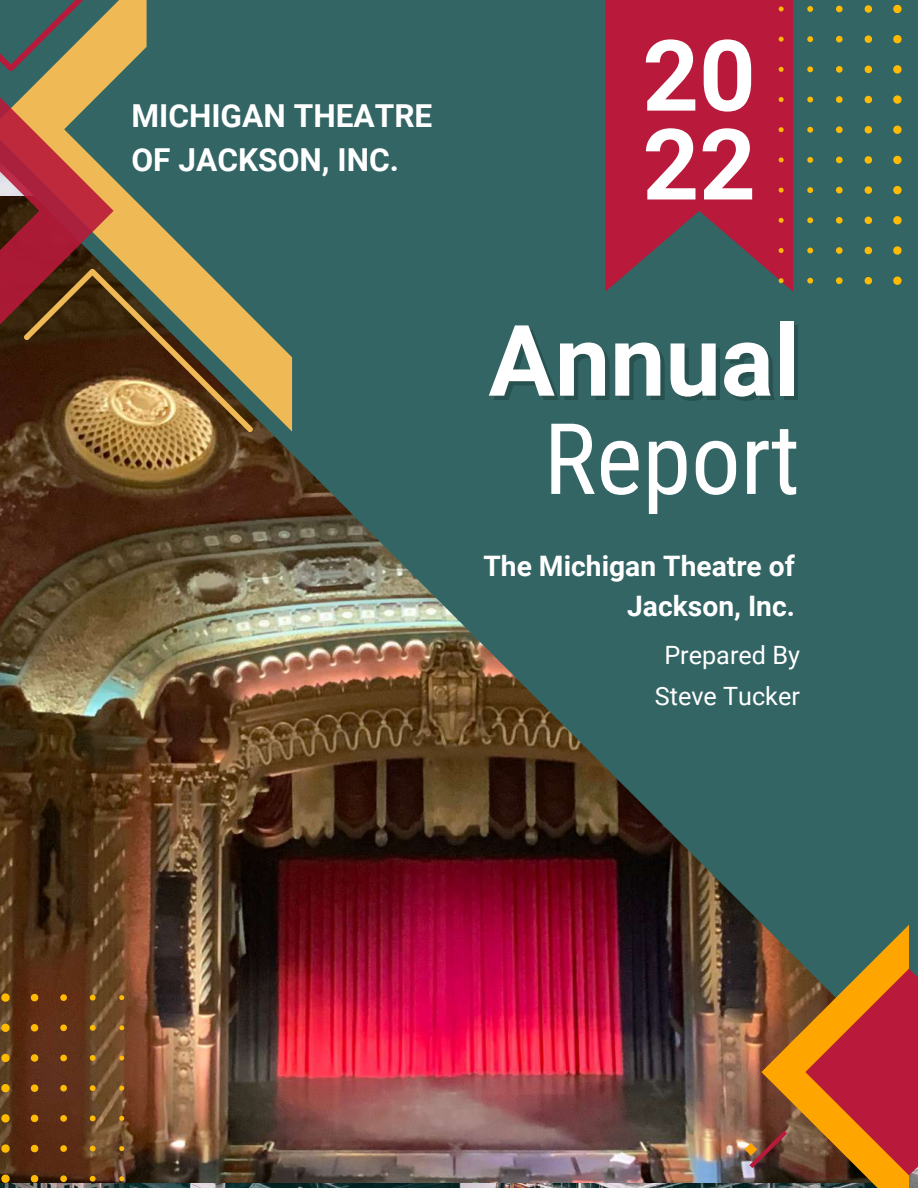
<style>
.page{position:relative;width:918px;height:1188px;background:#fff}
.page>*{position:absolute;margin:0;border:0;box-sizing:border-box;transform-origin:0 0}
.t1{font:700 98.85px/88.8px "Roboto";color:#fff}
.t2{font:700 98.7px "Roboto";color:#fff}
.t3{font:98.7px "Roboto Condensed";color:#fff}
.t4{font:700 31.65px/44px "Roboto";color:#fff}
.t5{font:700 28.2px/39.3px "Roboto";color:#fff;text-align:right}
.t6{font:25.2px/41.1px "Roboto";color:#fff;text-align:center}
</style>
<div class="page">
<img style="left:0;top:0;width:918px;height:1183px">
<svg style="left:255px;top:0;width:37px;height:432px;background:#537361"></svg>
<svg style="left:0;top:0;width:255px;height:434px;background:#73644a"></svg>
<svg style="left:745px;top:925px;width:173px;height:263px;background:#9e5530"></svg>
<svg style="left:605px;top:0;width:188px;height:292px;background:#aa213e"></svg>
<svg style="left:776px;top:262px;width:4px;height:6px"></svg>
<svg style="left:709px;top:203px;width:61px;height:55px;background:#962c44"></svg>
<svg style="left:618px;top:193px;width:85px;height:75px;background:#8c3247"></svg>
<svg style="left:618px;top:178px;width:2px;height:9px"></svg>
<svg style="left:618px;top:161px;width:2px;height:9px"></svg>
<svg style="left:618px;top:145px;width:2px;height:8px"></svg>
<svg style="left:618px;top:128px;width:2px;height:8px"></svg>
<svg style="left:618px;top:111px;width:2px;height:8px"></svg>
<svg style="left:618px;top:94px;width:2px;height:9px"></svg>
<svg style="left:618px;top:77px;width:2px;height:9px"></svg>
<svg style="left:618px;top:61px;width:2px;height:8px"></svg>
<svg style="left:618px;top:44px;width:2px;height:8px"></svg>
<svg style="left:618px;top:27px;width:2px;height:8px"></svg>
<svg style="left:618px;top:10px;width:2px;height:9px"></svg>
<svg style="left:893px;top:5px;width:9px;height:8px"></svg>
<svg style="left:865px;top:5px;width:7px;height:8px"></svg>
<svg style="left:836px;top:6px;width:7px;height:6px"></svg>
<svg style="left:807px;top:6px;width:6px;height:6px"></svg>
<svg style="left:779px;top:0;width:5px;height:19px"></svg>
<svg style="left:893px;top:35px;width:9px;height:8px"></svg>
<svg style="left:865px;top:35px;width:7px;height:8px"></svg>
<svg style="left:836px;top:36px;width:7px;height:6px"></svg>
<svg style="left:807px;top:36px;width:6px;height:6px"></svg>
<svg style="left:779px;top:27px;width:5px;height:25px"></svg>
<svg style="left:893px;top:65px;width:9px;height:9px"></svg>
<svg style="left:865px;top:66px;width:7px;height:7px"></svg>
<svg style="left:836px;top:66px;width:7px;height:7px"></svg>
<svg style="left:807px;top:66px;width:6px;height:6px"></svg>
<svg style="left:779px;top:61px;width:5px;height:25px"></svg>
<svg style="left:893px;top:95px;width:9px;height:9px"></svg>
<svg style="left:865px;top:96px;width:7px;height:7px"></svg>
<svg style="left:836px;top:96px;width:7px;height:7px"></svg>
<svg style="left:807px;top:97px;width:6px;height:5px"></svg>
<svg style="left:779px;top:94px;width:5px;height:9px"></svg>
<svg style="left:893px;top:126px;width:9px;height:8px"></svg>
<svg style="left:865px;top:126px;width:7px;height:7px"></svg>
<svg style="left:836px;top:126px;width:7px;height:7px"></svg>
<svg style="left:807px;top:127px;width:6px;height:6px"></svg>
<svg style="left:779px;top:127px;width:5px;height:9px"></svg>
<svg style="left:893px;top:156px;width:9px;height:8px"></svg>
<svg style="left:865px;top:156px;width:7px;height:8px"></svg>
<svg style="left:836px;top:157px;width:7px;height:6px"></svg>
<svg style="left:807px;top:157px;width:6px;height:6px"></svg>
<svg style="left:779px;top:145px;width:5px;height:25px"></svg>
<svg style="left:893px;top:186px;width:9px;height:8px"></svg>
<svg style="left:865px;top:186px;width:7px;height:8px"></svg>
<svg style="left:836px;top:187px;width:7px;height:6px"></svg>
<svg style="left:807px;top:187px;width:6px;height:6px"></svg>
<svg style="left:779px;top:178px;width:5px;height:25px"></svg>
<svg style="left:893px;top:216px;width:9px;height:8px"></svg>
<svg style="left:865px;top:217px;width:7px;height:7px"></svg>
<svg style="left:836px;top:217px;width:7px;height:7px"></svg>
<svg style="left:807px;top:217px;width:6px;height:6px"></svg>
<svg style="left:779px;top:212px;width:5px;height:11px"></svg>
<svg style="left:893px;top:246px;width:9px;height:9px"></svg>
<svg style="left:865px;top:247px;width:7px;height:7px"></svg>
<svg style="left:836px;top:247px;width:7px;height:7px"></svg>
<svg style="left:807px;top:248px;width:6px;height:5px"></svg>
<svg style="left:779px;top:245px;width:5px;height:9px"></svg>
<svg style="left:893px;top:277px;width:9px;height:8px"></svg>
<svg style="left:865px;top:277px;width:7px;height:7px"></svg>
<svg style="left:836px;top:277px;width:7px;height:7px"></svg>
<svg style="left:807px;top:278px;width:6px;height:6px"></svg>
<svg style="left:779px;top:278px;width:5px;height:5px"></svg>
<svg style="left:1px;top:1175px;width:9px;height:8px"></svg>
<svg style="left:31px;top:1175px;width:7px;height:7px"></svg>
<svg style="left:60px;top:1175px;width:7px;height:7px"></svg>
<svg style="left:90px;top:1176px;width:6px;height:6px"></svg>
<svg style="left:119px;top:1176px;width:5px;height:5px"></svg>
<svg style="left:1px;top:1144px;width:9px;height:9px"></svg>
<svg style="left:31px;top:1145px;width:7px;height:7px"></svg>
<svg style="left:60px;top:1145px;width:7px;height:7px"></svg>
<svg style="left:90px;top:1146px;width:6px;height:5px"></svg>
<svg style="left:119px;top:1146px;width:5px;height:5px"></svg>
<svg style="left:1px;top:1114px;width:9px;height:9px"></svg>
<svg style="left:31px;top:1115px;width:7px;height:7px"></svg>
<svg style="left:60px;top:1115px;width:7px;height:7px"></svg>
<svg style="left:90px;top:1115px;width:6px;height:6px"></svg>
<svg style="left:119px;top:1116px;width:5px;height:5px"></svg>
<svg style="left:1px;top:1084px;width:9px;height:8px"></svg>
<svg style="left:31px;top:1084px;width:7px;height:8px"></svg>
<svg style="left:60px;top:1085px;width:7px;height:7px"></svg>
<svg style="left:90px;top:1085px;width:6px;height:6px"></svg>
<svg style="left:119px;top:1086px;width:5px;height:5px"></svg>
<svg style="left:1px;top:1054px;width:9px;height:8px"></svg>
<svg style="left:31px;top:1054px;width:7px;height:8px"></svg>
<svg style="left:60px;top:1055px;width:7px;height:6px"></svg>
<svg style="left:90px;top:1055px;width:6px;height:6px"></svg>
<svg style="left:119px;top:1056px;width:5px;height:4px"></svg>
<svg style="left:1px;top:1024px;width:9px;height:8px"></svg>
<svg style="left:31px;top:1024px;width:7px;height:8px"></svg>
<svg style="left:60px;top:1024px;width:7px;height:7px"></svg>
<svg style="left:90px;top:1025px;width:6px;height:6px"></svg>
<svg style="left:119px;top:1025px;width:5px;height:5px"></svg>
<svg style="left:1px;top:993px;width:9px;height:9px"></svg>
<svg style="left:31px;top:994px;width:7px;height:7px"></svg>
<svg style="left:60px;top:994px;width:7px;height:7px"></svg>
<svg style="left:90px;top:995px;width:6px;height:6px"></svg>
<svg style="left:119px;top:995px;width:5px;height:5px"></svg>
<p class="t4" style="left:131px;top:95px;width:303px">MICHIGAN THEATRE<br>OF JACKSON, INC.</p>
<h1 class="t1" style="left:642px;top:32px;width:115px">20<br>22</h1>
<h2 class="t2" style="left:488px;top:304px;width:313px">Annual</h2>
<h2 class="t3" style="left:544px;top:402px;width:258px">Report</h2>
<p class="t5" style="left:483px;top:547px;width:313px">The Michigan Theatre of<br>Jackson, Inc.</p>
<p class="t6" style="left:655px;top:635px;width:147px">Prepared By<br>Steve Tucker</p>
</div>
